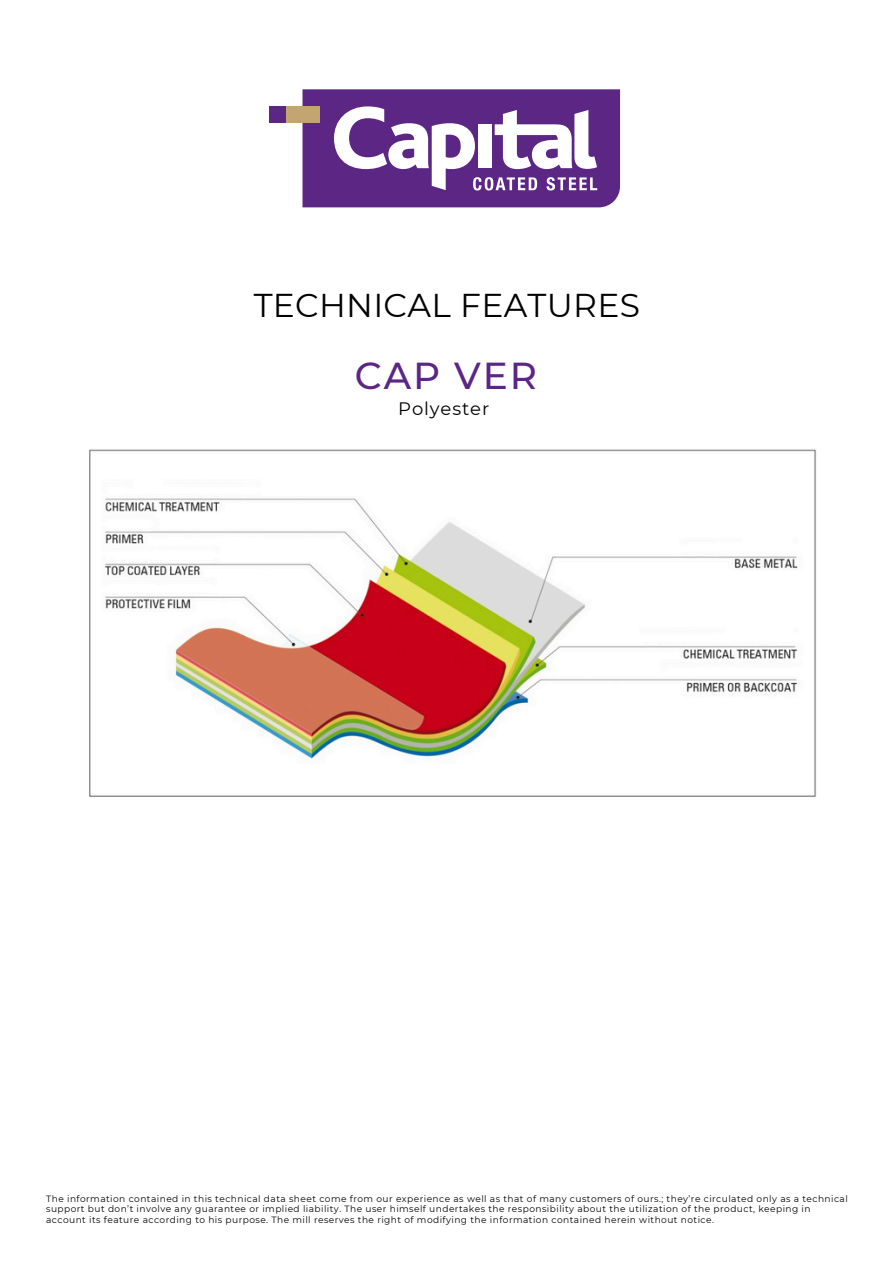
<style>
.page{position:relative;width:894px;height:1264px;background:#fff}
.page>*{position:absolute;margin:0;border:0;box-sizing:border-box;transform-origin:0 0}
.t1{font:500 37.5px "Montserrat";letter-spacing:.05em;color:#5c2684}
.t2{font:33px "Montserrat";letter-spacing:.01em;color:#000}
.t3{font:18px "Montserrat";letter-spacing:.05em;color:#000}
.t4{font:9px/10.5px "Montserrat";letter-spacing:.05em;color:#000}
</style>
<div class="page">
<div style="left:285px;top:106px;width:34px;height:17px;background:#c3a572"></div>
<div style="left:268px;top:106px;width:17px;height:17px;background:#5c2684"></div>
<svg style="left:302px;top:89px;width:318px;height:118px"></svg>
<img style="left:89px;top:449px;width:727px;height:348px">
<p class="t2" style="left:253px;top:285px;width:387px">TECHNICAL FEATURES</p>
<p class="t1" style="left:355px;top:353px;width:183px">CAP VER</p>
<p class="t3" style="left:398px;top:397px;width:92px">Polyester</p>
<p class="t4" style="left:46px;top:1193px;width:803px">The information contained in this technical data sheet come from our experience as well as that of many customers of ours.; they’re circulated only as a technical support but don’t involve any guarantee or implied liability. The user himself undertakes the responsibility about the utilization of the product, keeping in account its feature according to his purpose. The mill reserves the right of modifying the information contained herein without notice.</p>
</div>
